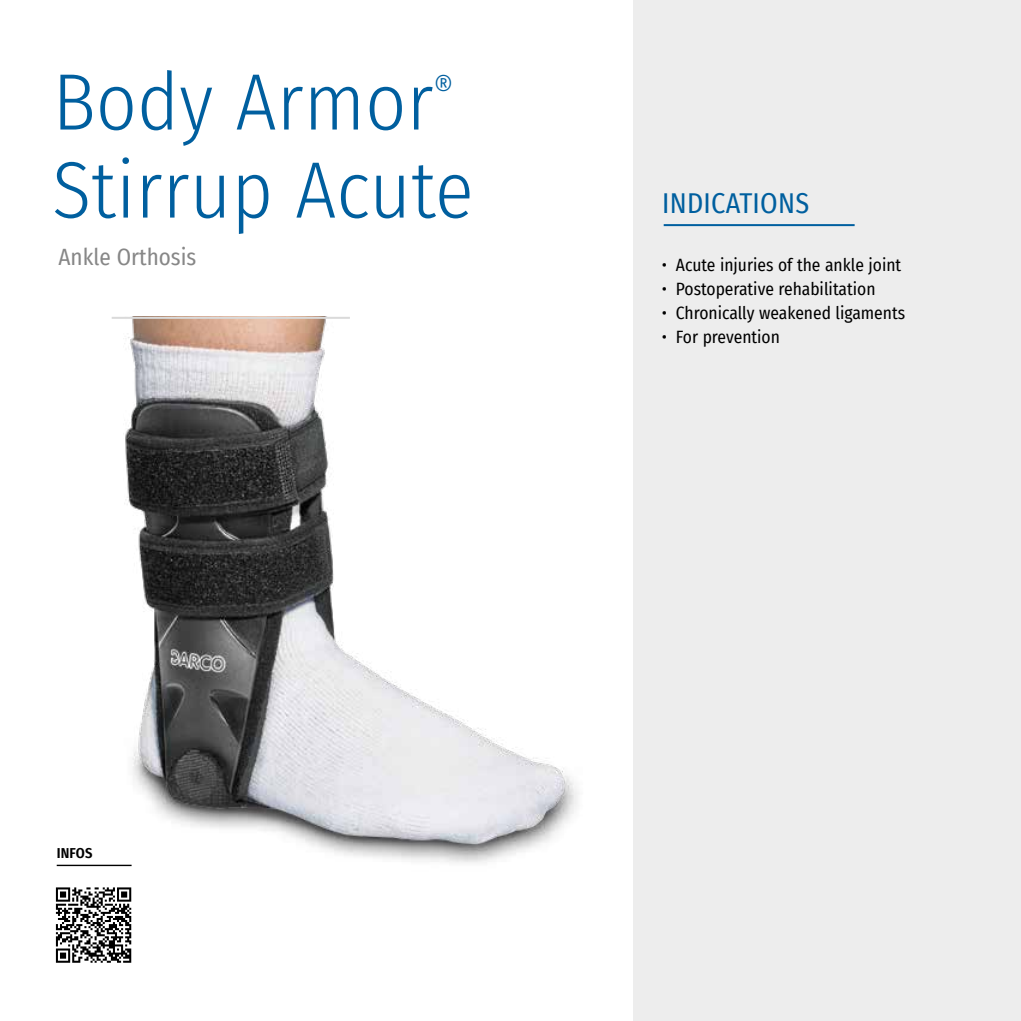
<style>
.page{position:relative;width:1021px;height:1021px;background:#fff}
.page>*{position:absolute;margin:0;border:0;box-sizing:border-box;transform-origin:0 0}
.Head_Produktname{font:300 80px "Fira Sans Condensed";color:#005f9f}
.Head_Produktname-2{font:300 35px "Fira Sans Condensed";color:#005f9f}
.Head_Indikationen_Linie{font:28px "Fira Sans Condensed";letter-spacing:.01em;color:#005f9f}
.Subline_Produktbeschreibung{font:23px "Fira Sans Condensed";color:#878787}
.t1{font:17.4px "Fira Sans Condensed";color:#000}
.QR-Code_Head{font:600 14.4px "Fira Sans Condensed";letter-spacing:.01em;color:#000}
</style>
<div class="page">
<div style="left:633px;top:0;width:387px;height:1020px;background:#ededed"></div>
<hr style="left:57px;top:864px;width:75px;height:2px;background:#000">
<hr style="left:663px;top:224px;width:191px;height:2px;background:#005f9f">
<svg style="left:55px;top:887px;width:77px;height:76px"></svg>
<svg style="left:56px;top:887px;width:75px;height:75px"></svg>
<img style="left:75px;top:317px;width:504px;height:573px">
<hr style="left:112px;top:317px;width:238px;height:2px;background:#dadada">
<p class="Head_Produktname" style="left:53px;top:45px;width:382px">Body Armor</p>
<p class="Head_Produktname-2" style="left:433px;top:63px;width:22px">®</p>
<p class="Head_Produktname" style="left:52px;top:133px;width:423px">Stirrup Acute</p>
<p class="Subline_Produktbeschreibung" style="left:58px;top:239px;width:139px">Ankle Orthosis</p>
<p class="Head_Indikationen_Linie" style="left:662px;top:182px;width:149px">INDICATIONS</p>
<p class="t1" style="left:661px;top:251px;width:241px">• Acute injuries of the ankle joint</p>
<p class="t1" style="left:661px;top:275px;width:215px">• Postoperative rehabilitation</p>
<p class="t1" style="left:661px;top:299px;width:245px">• Chronically weakened ligaments</p>
<p class="t1" style="left:661px;top:323px;width:120px">• For prevention</p>
<p class="QR-Code_Head" style="left:57px;top:841px;width:37px">INFOS</p>
</div>
